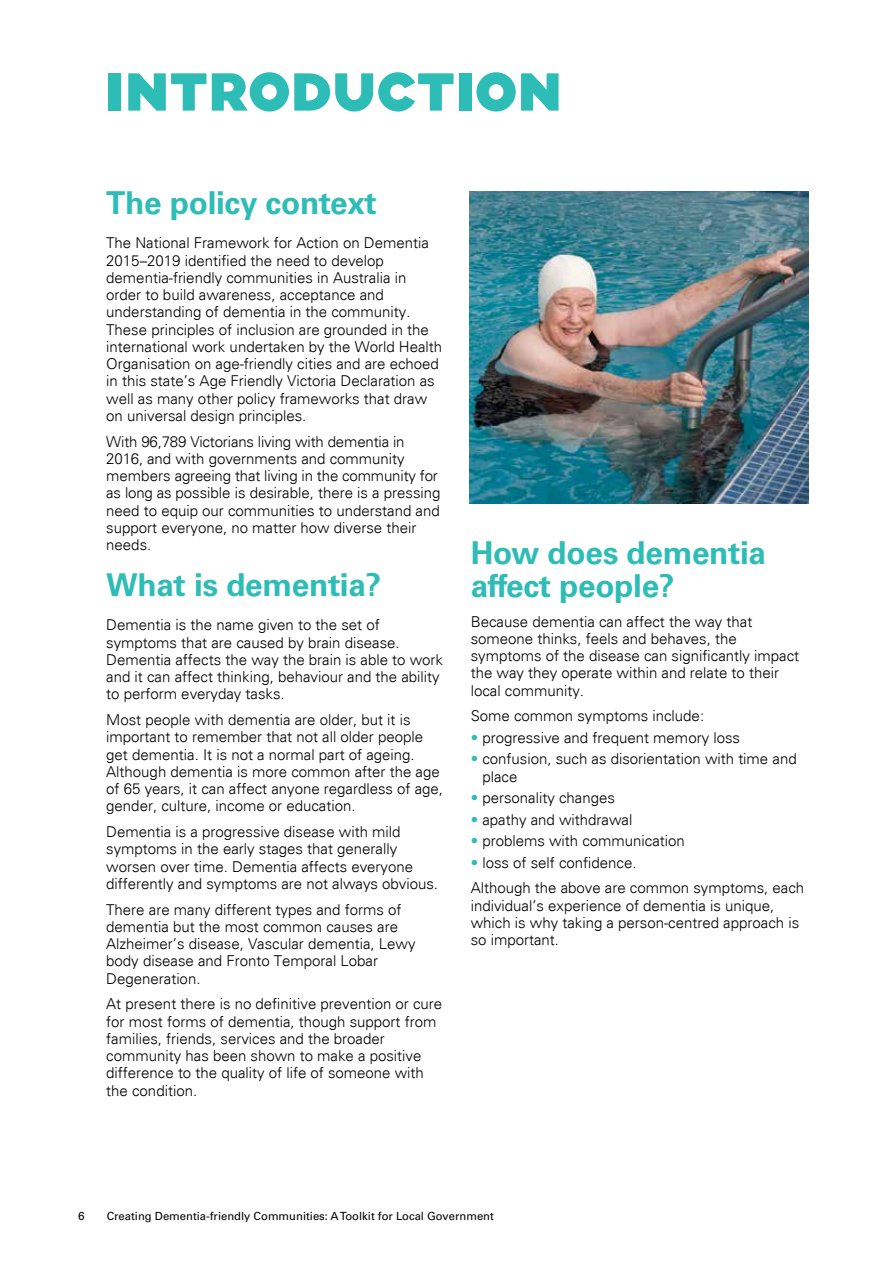
<style>
.page{position:relative;width:893px;height:1263px;background:#fff}
.page>*{position:absolute;margin:0;border:0;box-sizing:border-box;transform-origin:0 0}
.t1{font:900 53.25px "Augustus";color:#2dbcb6}
.t2{font:700 31.5px/33px "Univers LT Std";letter-spacing:-.01em;color:#2dbcb6}
.t3{font:300 15px/17.2px "Univers";color:#000}
.t4{font:11.7px "Univers LT Std";color:#000}
.t5{font:11.25px "Univers LT Std";color:#000}
.s1{color:#2dbcb6}
</style>
<div class="page">
<img style="left:470px;top:191px;width:339px;height:312px">
<h1 class="t1" style="left:105px;top:61px;width:459px">INTRODUCTION</h1>
<h2 class="t2" style="left:106px;top:187px;width:272px">The policy context</h2>
<p class="t3" style="left:106px;top:234px;width:337px">The National Framework for Action on Dementia 2015–2019 identified the need to develop dementia-friendly communities in Australia in order to build awareness, acceptance and understanding of dementia in the community.<br>These principles of inclusion are grounded in the international work undertaken by the World Health Organisation on age-friendly cities and are echoed in this state’s Age Friendly Victoria Declaration as well as many other policy frameworks that draw on universal design principles.</p>
<p class="t3" style="left:106px;top:433px;width:336px">With 96,789 Victorians living with dementia in 2016, and with governments and community members agreeing that living in the community for as long as possible is desirable, there is a pressing need to equip our communities to understand and support everyone, no matter how diverse their needs.</p>
<h2 class="t2" style="left:106px;top:569px;width:277px">What is dementia?</h2>
<p class="t3" style="left:106px;top:616px;width:338px">Dementia is the name given to the set of symptoms that are caused by brain disease.<br>Dementia affects the way the brain is able to work and it can affect thinking, behaviour and the ability to perform everyday tasks.</p>
<p class="t3" style="left:106px;top:711px;width:338px">Most people with dementia are older, but it is important to remember that not all older people get dementia. It is not a normal part of ageing.<br>Although dementia is more common after the age of 65 years, it can affect anyone regardless of age, gender, culture, income or education.</p>
<p class="t3" style="left:106px;top:823px;width:333px">Dementia is a progressive disease with mild symptoms in the early stages that generally worsen over time. Dementia affects everyone differently and symptoms are not always obvious.</p>
<p class="t3" style="left:106px;top:901px;width:311px">There are many different types and forms of dementia but the most common causes are Alzheimer’s disease, Vascular dementia, Lewy body disease and Fronto Temporal Lobar Degeneration.</p>
<p class="t3" style="left:106px;top:995px;width:337px">At present there is no definitive prevention or cure for most forms of dementia, though support from families, friends, services and the broader community has been shown to make a positive difference to the quality of life of someone with the condition.</p>
<h2 class="t2" style="left:471px;top:536px;width:297px">How does dementia affect people?</h2>
<p class="t3" style="left:471px;top:613px;width:330px">Because dementia can affect the way that someone thinks, feels and behaves, the symptoms of the disease can significantly impact the way they operate within and relate to their local community.</p>
<p class="t3" style="left:471px;top:707px;width:235px">Some common symptoms include:</p>
<p class="t3" style="left:471px;top:729px;width:271px"><span class="s1">•</span> progressive and frequent memory loss</p>
<p class="t3" style="left:482px;top:750px;width:316px;text-indent:-12px"><span class="s1">•</span> confusion, such as disorientation with time and place</p>
<p class="t3" style="left:471px;top:789px;width:146px"><span class="s1">•</span> personality changes</p>
<p class="t3" style="left:471px;top:811px;width:163px"><span class="s1">•</span> apathy and withdrawal</p>
<p class="t3" style="left:471px;top:832px;width:216px"><span class="s1">•</span> problems with communication</p>
<p class="t3" style="left:471px;top:849px;width:335px;line-height:25.8px"><span class="s1">•</span> loss of self confidence.<br>Although the above are common symptoms, each</p>
<p class="t3" style="left:471px;top:897px;width:330px">individual’s experience of dementia is unique, which is why taking a person-centred approach is so important.</p>
<p class="t4" style="left:78px;top:1209px;width:8px">6</p>
<p class="t5" style="left:107px;top:1210px;width:389px">Creating Dementia-friendly Communities: A Toolkit for Local Government</p>
</div>
